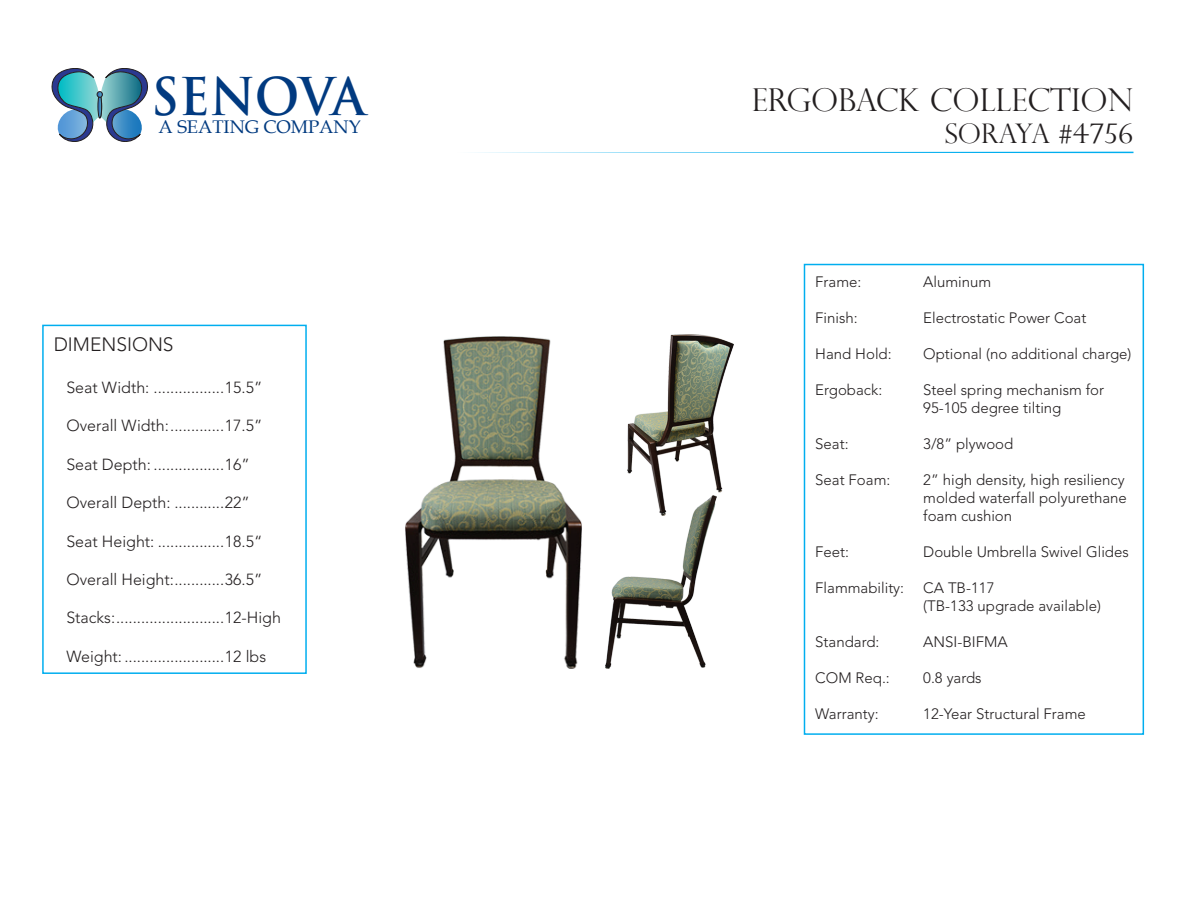
<style>
.page{position:relative;width:1188px;height:918px;background:#fff}
.page>*{position:absolute;margin:0;border:0;box-sizing:border-box;transform-origin:0 0}
.t1{font:700 50.7px "Trajan Pro";color:#013a80;scale:.95 1}
.t2{font:300 31.5px "Perpetua Titling";color:#231f20}
.t3{font:300 27px "Perpetua Titling";color:#231f20}
.t4{font:300 19.2px "Avenir LT Std";color:#231f20}
.t5{font:18.3px "Book Antiqua";color:#013a80}
.t6{font:300 16.05px "Avenir LT Std";color:#231f20}
.t7{font:300 15px/18px "Avenir LT Std";color:#231f20}
</style>
<div class="page">
<img style="left:405px;top:337px;width:177px;height:331px">
<img style="left:627px;top:334px;width:107px;height:165px">
<img style="left:606px;top:491px;width:110px;height:178px">
<svg style="left:475px;top:152px;width:658px;height:1px"></svg>
<div style="left:804px;top:264px;width:340px;height:471px;border:2px solid #00aeef"></div>
<div style="left:42px;top:325px;width:265px;height:349px;border:2px solid #00aeef"></div>
<svg style="left:52px;top:68px;width:96px;height:74px"></svg>
<h1 class="t1" style="left:151px;top:65px;width:227px">SENOVA</h1>
<p class="t5" style="left:159px;top:114px;width:204px">A SEATING COMPANY</p>
<p class="t4" style="left:54px;top:333px;width:121px">DIMENSIONS</p>
<p class="t6" style="left:66px;top:378px;width:197px">Seat Width: .................15.5”</p>
<p class="t6" style="left:66px;top:416px;width:197px">Overall Width:.............17.5”</p>
<p class="t6" style="left:66px;top:455px;width:185px">Seat Depth: .................16”</p>
<p class="t6" style="left:67px;top:493px;width:185px">Overall Depth: ............22”</p>
<p class="t6" style="left:66px;top:532px;width:197px">Seat Height: ................18.5“</p>
<p class="t6" style="left:66px;top:570px;width:197px">Overall Height:............36.5”</p>
<p class="t6" style="left:66px;top:608px;width:216px">Stacks:..........................12-High</p>
<p class="t6" style="left:66px;top:647px;width:201px">Weight: ........................12 lbs</p>
<h2 class="t2" style="left:752px;top:81px;width:383px">ERGOBACK COLLECTION</h2>
<h3 class="t3" style="left:945px;top:118px;width:190px">SORAYA #4756</h3>
<p class="t7" style="left:815px;top:273px;width:48px">Frame:</p>
<p class="t7" style="left:923px;top:273px;width:70px">Aluminum</p>
<p class="t7" style="left:815px;top:309px;width:44px">Finish:</p>
<p class="t7" style="left:923px;top:309px;width:165px">Electrostatic Power Coat</p>
<p class="t7" style="left:815px;top:345px;width:78px">Hand Hold:</p>
<p class="t7" style="left:923px;top:345px;width:210px">Optional (no additional charge)</p>
<p class="t7" style="left:815px;top:381px;width:68px">Ergoback:</p>
<p class="t7" style="left:923px;top:381px;width:182px">Steel spring mechanism for<br>95-105 degree tilting</p>
<p class="t7" style="left:815px;top:435px;width:35px">Seat:</p>
<p class="t7" style="left:923px;top:435px;width:92px">3/8” plywood</p>
<p class="t7" style="left:815px;top:471px;width:77px">Seat Foam:</p>
<p class="t7" style="left:923px;top:471px;width:205px">2” high density, high resiliency molded waterfall polyurethane foam cushion</p>
<p class="t7" style="left:815px;top:543px;width:35px">Feet:</p>
<p class="t7" style="left:923px;top:543px;width:207px">Double Umbrella Swivel Glides</p>
<p class="t7" style="left:815px;top:579px;width:90px">Flammability:</p>
<p class="t7" style="left:923px;top:579px;width:179px">CA TB-117<br>(TB-133 upgrade available)</p>
<p class="t7" style="left:815px;top:633px;width:66px">Standard:</p>
<p class="t7" style="left:923px;top:633px;width:86px">ANSI-BIFMA</p>
<p class="t7" style="left:815px;top:669px;width:76px">COM Req.:</p>
<p class="t7" style="left:923px;top:669px;width:60px">0.8 yards</p>
<p class="t7" style="left:815px;top:705px;width:65px">Warranty:</p>
<p class="t7" style="left:923px;top:705px;width:164px">12-Year Structural Frame</p>
</div>
